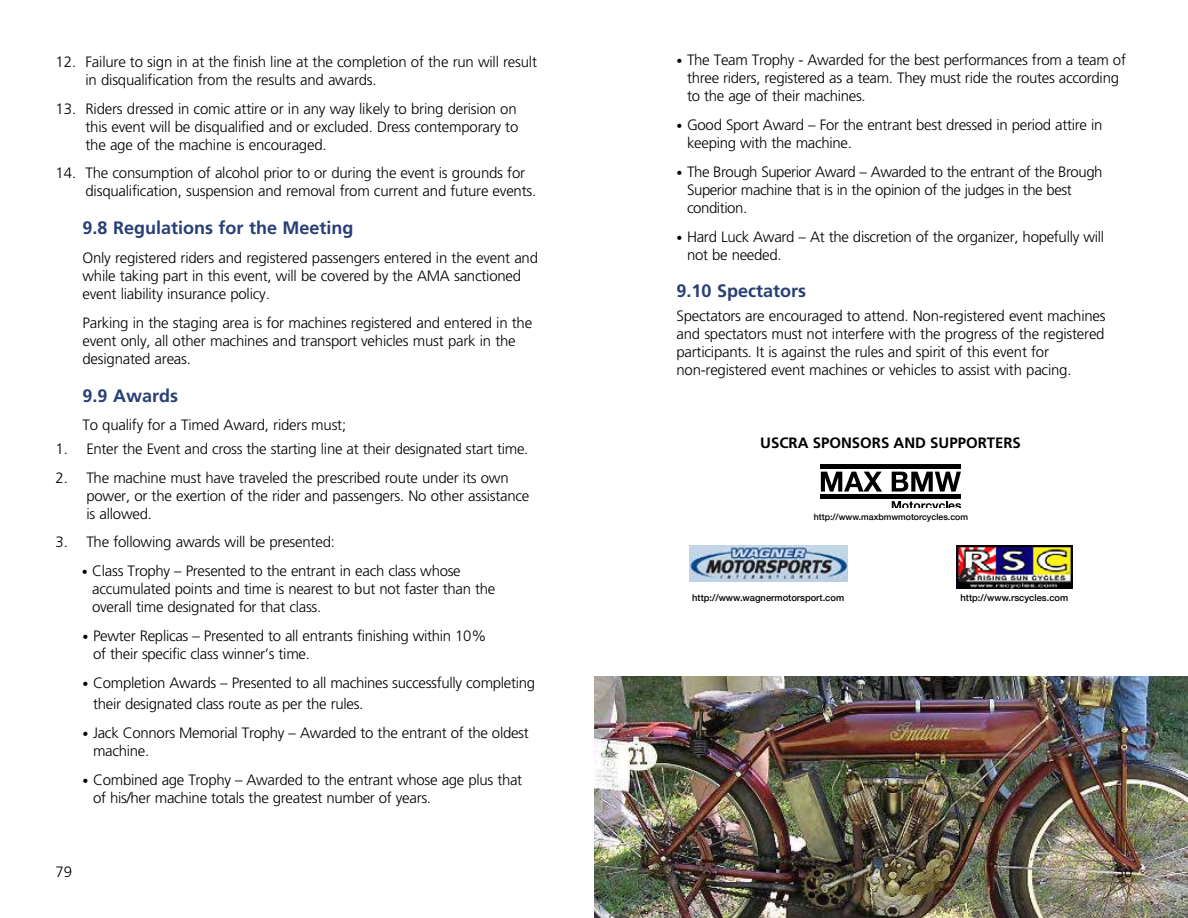
<style>
.page{position:relative;width:1188px;height:918px;background:#fff}
.page>*{position:absolute;margin:0;border:0;box-sizing:border-box;transform-origin:0 0}
.t1{font:700 18px "Frutiger LT Std";color:#283f75}
.t2{font:300 15px/18px "Frutiger LT Std";letter-spacing:-.015em;color:#000}
.t3{font:700 15px "Frutiger LT Std";color:#000}
.t4{font:500 9.3px "Helvetica Neue";color:#000}
.t5{font:500 8.7px "Helvetica Neue";color:#000}
.s1{font-size:12px}
</style>
<div class="page">
<img style="left:594px;top:676px;width:594px;height:242px">
<svg style="left:821px;top:472px;width:61px;height:20px"></svg>
<svg style="left:892px;top:472px;width:69px;height:20px"></svg>
<hr style="left:821px;top:465px;width:140px;height:4px;background:#000">
<hr style="left:821px;top:494px;width:140px;height:4px;background:#000">
<svg style="left:892px;top:501px;width:69px;height:6px"></svg>
<img style="left:689px;top:545px;width:158px;height:36px">
<img style="left:957px;top:545px;width:115px;height:43px">
<p class="t2" style="left:86px;top:53px;width:453px;text-indent:-30px">12. Failure to sign in at the finish line at the completion of the run will result in disqualification from the results and awards.</p>
<p class="t2" style="left:86px;top:100px;width:434px;text-align:justify;text-indent:-30px">13. Riders dressed in comic attire or in any way likely to bring derision on this event will be disqualified and or excluded. Dress contemporary to the age of the machine is encouraged.</p>
<p class="t2" style="left:86px;top:164px;width:452px;text-indent:-30px">14. The consumption of alcohol prior to or during the event is grounds for disqualification, suspension and removal from current and future events.</p>
<p class="t1" style="left:82px;top:217px;width:273px">9.8 Regulations for the Meeting</p>
<p class="t2" style="left:82px;top:249px;width:457px">Only registered riders and registered passengers entered in the event and while taking part in this event, will be covered by the AMA sanctioned event liability insurance policy.</p>
<p class="t2" style="left:82px;top:314px;width:451px">Parking in the staging area is for machines registered and entered in the event only, all other machines and transport vehicles must park in the designated areas.</p>
<p class="t1" style="left:82px;top:385px;width:97px">9.9 Awards</p>
<p class="t2" style="left:82px;top:416px;width:265px">To qualify for a Timed Award, riders must;</p>
<p class="t2" style="left:56px;top:440px;width:474px">1. Enter the Event and cross the starting line at their designated start time.</p>
<p class="t2" style="left:86px;top:469px;width:445px;text-indent:-31px">2. The machine must have traveled the prescribed route under its own power, or the exertion of the rider and passengers. No other assistance is allowed.</p>
<p class="t2" style="left:56px;top:533px;width:281px">3. The following awards will be presented:</p>
<p class="t2" style="left:92px;top:562px;width:404px;text-indent:-11px"><span class="s1">•</span> Class Trophy – Presented to the entrant in each class whose accumulated points and time is nearest to but not faster than the overall time designated for that class.</p>
<p class="t2" style="left:93px;top:627px;width:395px;text-indent:-11px"><span class="s1">•</span> Pewter Replicas – Presented to all entrants finishing within 10% of their specific class winner’s time.</p>
<p class="t2" style="left:93px;top:672px;width:444px;line-height:21.6px;text-indent:-11px"><span class="s1">•</span> Completion Awards – Presented to all machines successfully completing their designated class route as per the rules.</p>
<p class="t2" style="left:93px;top:724px;width:437px;text-indent:-11px"><span class="s1">•</span> Jack Connors Memorial Trophy – Awarded to the entrant of the oldest machine.</p>
<p class="t2" style="left:93px;top:771px;width:431px;text-indent:-11px"><span class="s1">•</span> Combined age Trophy – Awarded to the entrant whose age plus that of his/her machine totals the greatest number of years.</p>
<p class="t2" style="left:687px;top:51px;width:440px;text-indent:-11px"><span class="s1">•</span> The Team Trophy - Awarded for the best performances from a team of three riders, registered as a team. They must ride the routes according to the age of their machines.</p>
<p class="t2" style="left:687px;top:116px;width:417px;text-indent:-11px"><span class="s1">•</span> Good Sport Award – For the entrant best dressed in period attire in keeping with the machine.</p>
<p class="t2" style="left:687px;top:163px;width:417px;text-indent:-11px"><span class="s1">•</span> The Brough Superior Award – Awarded to the entrant of the Brough<br>Superior machine that is in the opinion of the judges in the best condition.</p>
<p class="t2" style="left:687px;top:228px;width:419px;text-indent:-11px"><span class="s1">•</span> Hard Luck Award – At the discretion of the organizer, hopefully will not be needed.</p>
<p class="t1" style="left:676px;top:281px;width:131px">9.10 Spectators</p>
<p class="t2" style="left:676px;top:307px;width:431px">Spectators are encouraged to attend. Non-registered event machines and spectators must not interfere with the progress of the registered participants. It is against the rules and spirit of this event for non-registered event machines or vehicles to assist with pacing.</p>
<p class="t3" style="left:760px;top:434px;width:262px">USCRA SPONSORS AND SUPPORTERS</p>
<p class="t5" style="left:814px;top:510px;width:156px">http://www.maxbmwmotorcycles.com</p>
<p class="t4" style="left:692px;top:591px;width:153px">http://www.wagnermotorsport.com</p>
<p class="t4" style="left:961px;top:591px;width:109px">http://www.rscycles.com</p>
<p class="t2" style="left:55px;top:863px;width:18px">79</p>
<p class="t2" style="left:1116px;top:863px;width:18px">50</p>
</div>
